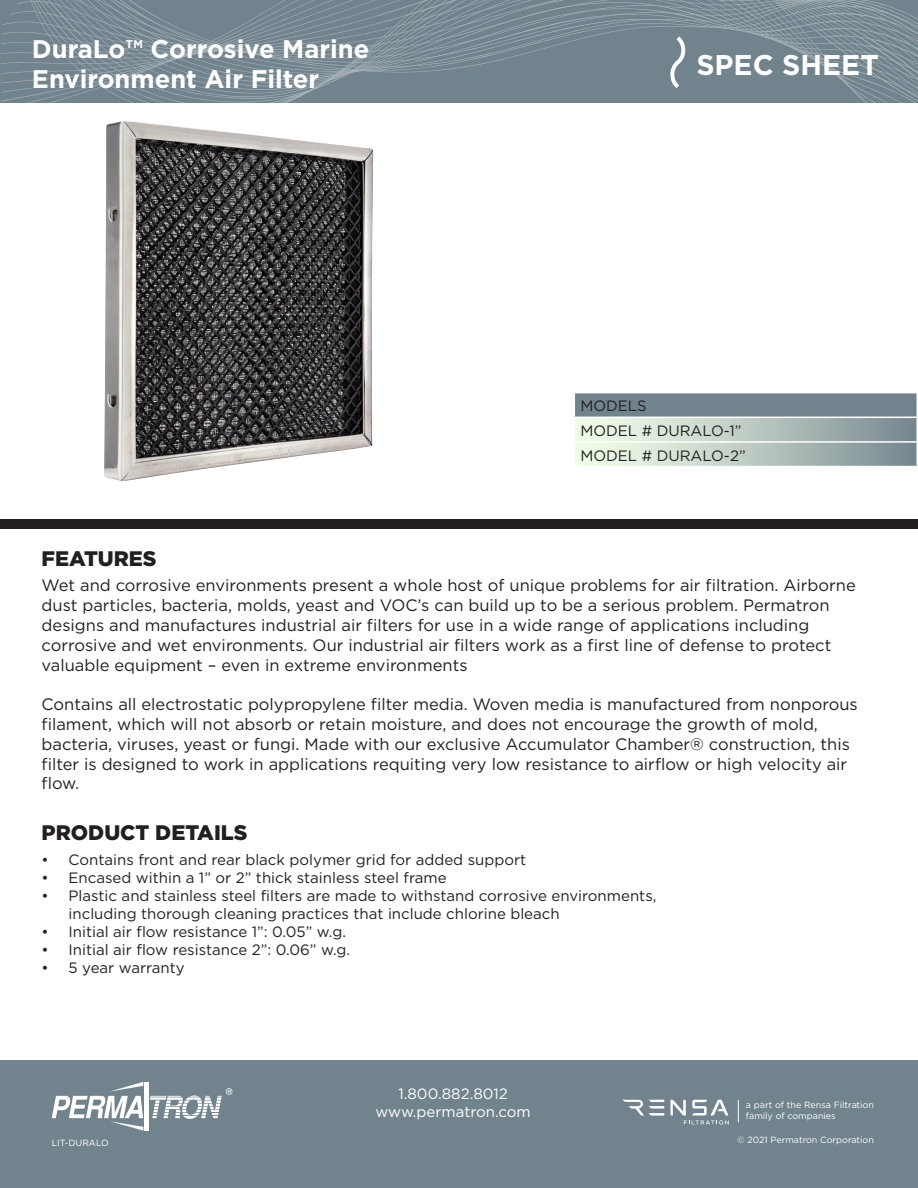
<style>
.page{position:relative;width:918px;height:1188px;background:#fff}
.page>*{position:absolute;margin:0;border:0;box-sizing:border-box;transform-origin:0 0}
.t1{font:700 28.5px "Gotham HTF";color:#fff}
.t2{font:700 25.5px "Gotham HTF";color:#fff}
.t3{font:900 21px "Gotham HTF";color:#231f20}
.t4{font:16.5px/19.8px "Gotham HTF";color:#231f20}
.t5{font:15px/18px "Gotham HTF";color:#231f20}
.t6{font:15px "Gotham HTF";color:#fff}
.t7{font:9px/10.8px "Gotham HTF";color:#fff}
</style>
<div class="page">
<div style="left:0;top:1060px;width:918px;height:128px;background:#71838c"></div>
<svg style="left:52px;top:1082px;width:91px;height:49px"></svg>
<div style="left:144px;top:1082px;width:5px;height:49px;background:#fff"></div>
<svg style="left:150px;top:1088px;width:82px;height:31px"></svg>
<svg style="left:623px;top:1100px;width:41px;height:16px"></svg>
<svg style="left:671px;top:1100px;width:58px;height:25px"></svg>
<svg style="left:738px;top:1100px;width:1px;height:22px"></svg>
<svg style="left:1px;top:0;width:917px;height:103px;background:#788991"></svg>
<svg style="left:665px;top:32px;width:20px;height:60px"></svg>
<svg style="left:574px;top:393px;width:343px;height:73px;background:#a6b5b3"></svg>
<hr style="left:916px;top:443px;width:2px;height:23px;background:#fff">
<div style="left:0;top:520px;width:918px;height:9px;background:#231f20"></div>
<img style="left:104px;top:120px;width:269px;height:361px">
<p class="t2" style="left:32px;top:34px;width:339px">DuraLo™ Corrosive Marine</p>
<p class="t2" style="left:32px;top:65px;width:289px">Environment Air Filter</p>
<p class="t1" style="left:696px;top:49px;width:184px">SPEC SHEET</p>
<p class="t5" style="left:580px;top:397px;width:68px">MODELS</p>
<p class="t5" style="left:580px;top:421px;width:163px">MODEL # DURALO-1”</p>
<p class="t5" style="left:580px;top:446px;width:167px">MODEL # DURALO-2”</p>
<p class="t3" style="left:42px;top:546px;width:116px">FEATURES</p>
<p class="t4" style="left:42px;top:575px;width:816px">Wet and corrosive environments present a whole host of unique problems for air filtration. Airborne dust particles, bacteria, molds, yeast and VOC’s can build up to be a serious problem. Permatron designs and manufactures industrial air filters for use in a wide range of applications including corrosive and wet environments. Our industrial air filters work as a first line of defense to protect valuable equipment – even in extreme environments</p>
<p class="t4" style="left:42px;top:694px;width:818px">Contains all electrostatic polypropylene filter media. Woven media is manufactured from nonporous filament, which will not absorb or retain moisture, and does not encourage the growth of mold, bacteria, viruses, yeast or fungi. Made with our exclusive Accumulator Chamber® construction, this filter is designed to work in applications requiting very low resistance to airflow or high velocity air</p>
<p class="t4" style="left:42px;top:773px;width:39px">flow.</p>
<p class="t3" style="left:42px;top:820px;width:207px">PRODUCT DETAILS</p>
<p class="t5" style="left:42px;top:851px;width:486px">• Contains front and rear black polymer grid for added support</p>
<p class="t5" style="left:42px;top:869px;width:406px">• Encased within a 1” or 2” thick stainless steel frame</p>
<p class="t5" style="left:69px;top:887px;width:589px;text-indent:-27px">• Plastic and stainless steel filters are made to withstand corrosive environments, including thorough cleaning practices that include chlorine bleach</p>
<p class="t5" style="left:42px;top:923px;width:306px">• Initial air flow resistance 1”: 0.05” w.g.</p>
<p class="t5" style="left:42px;top:941px;width:310px">• Initial air flow resistance 2”: 0.06” w.g.</p>
<p class="t5" style="left:42px;top:959px;width:145px">• 5 year warranty</p>
<p class="t6" style="left:399px;top:1086px;width:111px">1.800.882.8012</p>
<p class="t6" style="left:376px;top:1104px;width:157px">www.permatron.com</p>
<p class="t7" style="left:746px;top:1100px;width:130px">a part of the Rensa Filtration family of companies</p>
<p class="t7" style="left:52px;top:1138px;width:59px">LIT-DURALO</p>
<p class="t7" style="left:737px;top:1135px;width:138px">© 2021 Permatron Corporation</p>
</div>
